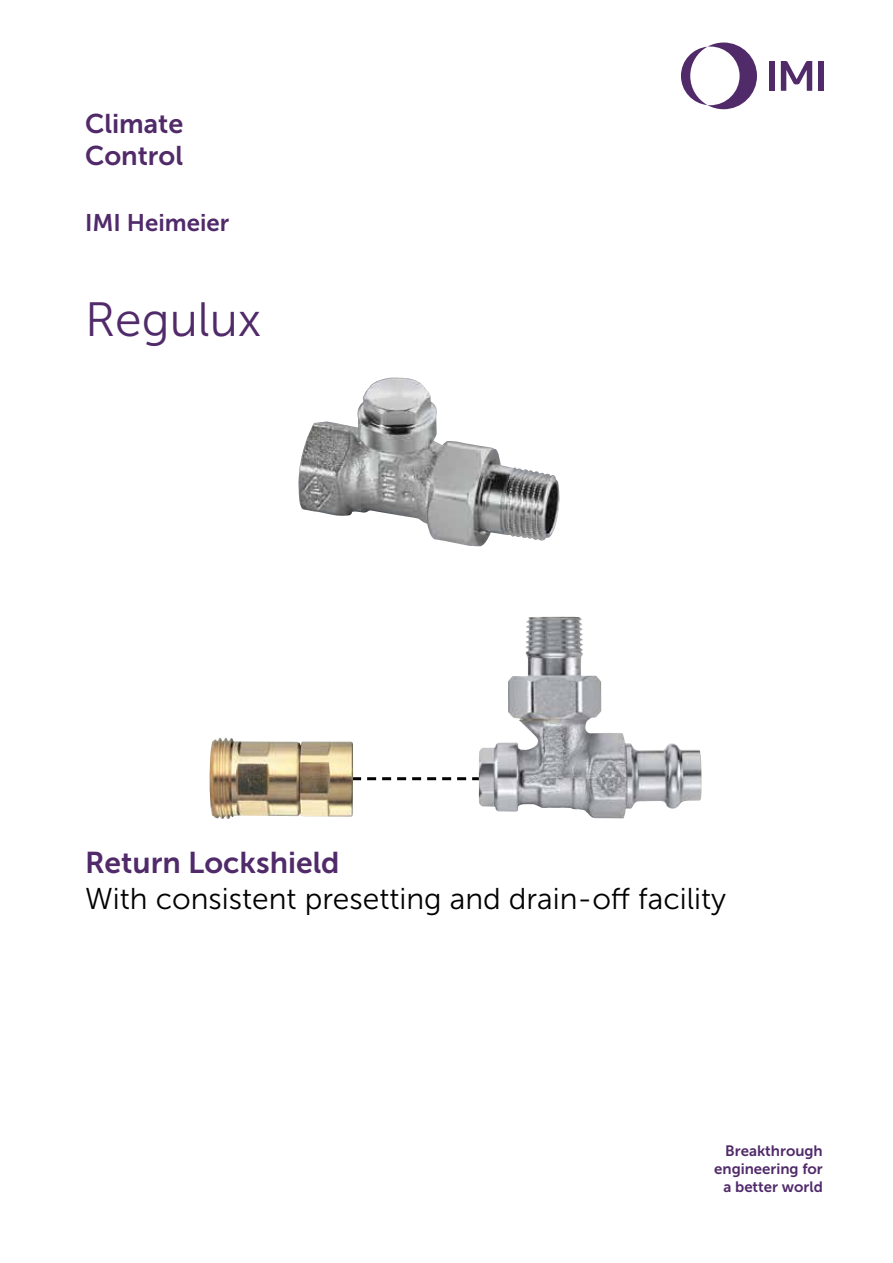
<style>
.page{position:relative;width:893px;height:1263px;background:#fff}
.page>*{position:absolute;margin:0;border:0;box-sizing:border-box;transform-origin:0 0}
.t1{font:48px "Museo Sans 300";color:#512a6a}
.t2{font:30px "Museo Sans 300";color:#000}
.t3{font:30px "Museo Sans 700";color:#512a6a}
.t4{font:27px/32.4px "Museo Sans 700";color:#512a6a}
.t5{font:24px "Museo Sans 700";color:#512a6a}
.t6{font:15px/18px "Museo Sans 700";color:#512a6a;text-align:right}
</style>
<div class="page">
<svg style="left:681px;top:43px;width:76px;height:66px"></svg>
<div style="left:769px;top:61px;width:6px;height:30px;background:#512a6a"></div>
<div style="left:818px;top:61px;width:6px;height:30px;background:#512a6a"></div>
<svg style="left:781px;top:61px;width:31px;height:30px"></svg>
<svg style="left:353px;top:777px;width:126px;height:3px"></svg>
<img style="left:298px;top:377px;width:262px;height:170px">
<img style="left:479px;top:617px;width:79px;height:195px">
<img style="left:210px;top:738px;width:143px;height:81px">
<p class="t4" style="left:85px;top:107px;width:100px">Climate<br>Control</p>
<p class="t5" style="left:85px;top:210px;width:146px">IMI Heimeier</p>
<h1 class="t1" style="left:85px;top:293px;width:178px">Regulux</h1>
<p class="t3" style="left:85px;top:846px;width:256px">Return Lockshield</p>
<p class="t2" style="left:85px;top:882px;width:643px">With consistent presetting and drain-off facility</p>
<p class="t6" style="left:714px;top:1142px;width:110px">Breakthrough engineering for a better world</p>
</div>
